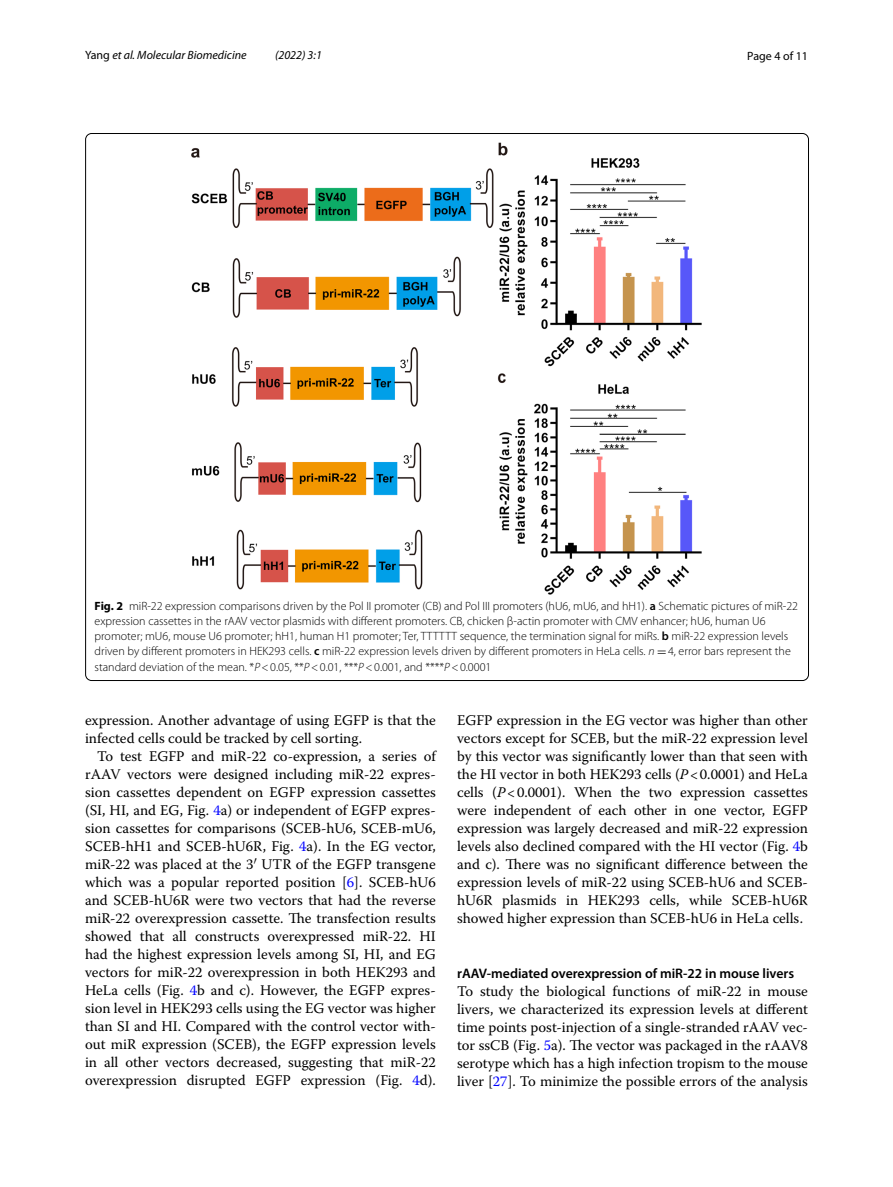
<style>
.page{position:relative;width:893px;height:1187px;background:#fff}
.page>*{position:absolute;margin:0;border:0;box-sizing:border-box;transform-origin:0 0}
.t1{font:14.7px/18px "Warnock Pro";color:#000;text-align:justify}
.t2{font:600 13.8px "Myriad Pro";color:#000}
.t3{font:300 12px/15px "Myriad Pro";color:#000}
.t4{font:italic 12px "Myriad Pro";color:#000}
.t5{font:12px "Myriad Pro";color:#000}
.s1{font-style:normal}
.s2{font-weight:700}
.s3{font-weight:600}
.s4{font-style:italic}
.s5{font-family:"MTSY";font-weight:400}
.s6{color:#00f}
</style>
<div class="page">
<img style="left:192px;top:142px;width:510px;height:453px">
<p class="t4" style="left:85px;top:48px;width:163px"><span class="s1">Yang</span> et al. Molecular Biomedicine</p>
<p class="t4" style="left:275px;top:48px;width:48px">(2022) 3:1</p>
<p class="t5" style="left:747px;top:48px;width:62px">Page 4 of 11</p>
<p class="t3" style="left:95px;top:599px;width:705px"><span class="s2">Fig. 2</span> miR-22 expression comparisons driven by the Pol II promoter (CB) and Pol III promoters (hU6, mU6, and hH1). <span class="s3">a</span> Schematic pictures of miR-22 expression cassettes in the rAAV vector plasmids with different promoters. CB, chicken β-actin promoter with CMV enhancer; hU6, human U6 promoter; mU6, mouse U6 promoter; hH1, human H1 promoter; Ter, TTTTTT sequence, the termination signal for miRs. <span class="s3">b</span> miR-22 expression levels driven by different promoters in HEK293 cells. <span class="s3">c</span> miR-22 expression levels driven by different promoters in HeLa cells. <span class="s4">n</span> <span class="s5">=</span>4, error bars represent the standard deviation of the mean. *<span class="s4">P</span>&lt;0.05, **<span class="s4">P</span>&lt;0.01, ***<span class="s4">P</span>&lt;0.001, and ****<span class="s4">P</span>&lt;0.0001</p>
<p class="t1" style="left:85px;top:710px;width:352px">expression. Another advantage of using EGFP is that the infected cells could be tracked by cell sorting.</p>
<p class="t1" style="left:85px;top:746px;width:352px;text-indent:12px">To test EGFP and miR-22 co-expression, a series of rAAV vectors were designed including miR-22 expres&shy;sion cassettes dependent on EGFP expression cassettes (SI, HI, and EG, Fig. <span class="s6">4</span>a) or independent of EGFP expres&shy;sion cassettes for comparisons (SCEB-hU6, SCEB-mU6, SCEB-hH1 and SCEB-hU6R, Fig. <span class="s6">4</span>a). In the EG vector, miR-22 was placed at the 3 UTR of the EGFP transgene which was a popular reported position [<span class="s6">6</span>]. SCEB-hU6 and SCEB-hU6R were two vectors that had the reverse miR-22 overexpression cassette. The transfection results showed that all constructs overexpressed miR-22. HI had the highest expression levels among SI, HI, and EG vectors for miR-22 overexpression in both HEK293 and HeLa cells (Fig. <span class="s6">4</span>b and c). However, the EGFP expres&shy;sion level in HEK293 cells using the EG vector was higher than SI and HI. Compared with the control vector with&shy;out miR expression (SCEB), the EGFP expression levels in all other vectors decreased, suggesting that miR-22 overexpression disrupted EGFP expression (Fig. <span class="s6">4</span>d).</p>
<p class="t1" style="left:457px;top:710px;width:352px">EGFP expression in the EG vector was higher than other vectors except for SCEB, but the miR-22 expression level by this vector was significantly lower than that seen with the HI vector in both HEK293 cells (<span class="s4">P</span>&lt;0.0001) and HeLa cells (<span class="s4">P</span>&lt;0.0001). When the two expression cassettes were independent of each other in one vector, EGFP expression was largely decreased and miR-22 expression levels also declined compared with the HI vector (Fig. <span class="s6">4</span>b and c). There was no significant difference between the expression levels of miR-22 using SCEB-hU6 and SCEB&shy;hU6R plasmids in HEK293 cells, while SCEB-hU6R showed higher expression than SCEB-hU6 in HeLa cells.</p>
<p class="t2" style="left:457px;top:964px;width:339px">rAAV‑mediated overexpression of miR‑22 in mouse livers</p>
<p class="t1" style="left:457px;top:981px;width:352px">To study the biological functions of miR-22 in mouse livers, we characterized its expression levels at different time points post-injection of a single-stranded rAAV vec&shy;tor ssCB (Fig. <span class="s6">5</span>a). The vector was packaged in the rAAV8 serotype which has a high infection tropism to the mouse liver [<span class="s6">27</span>]. To minimize the possible errors of the analysis</p>
</div>
